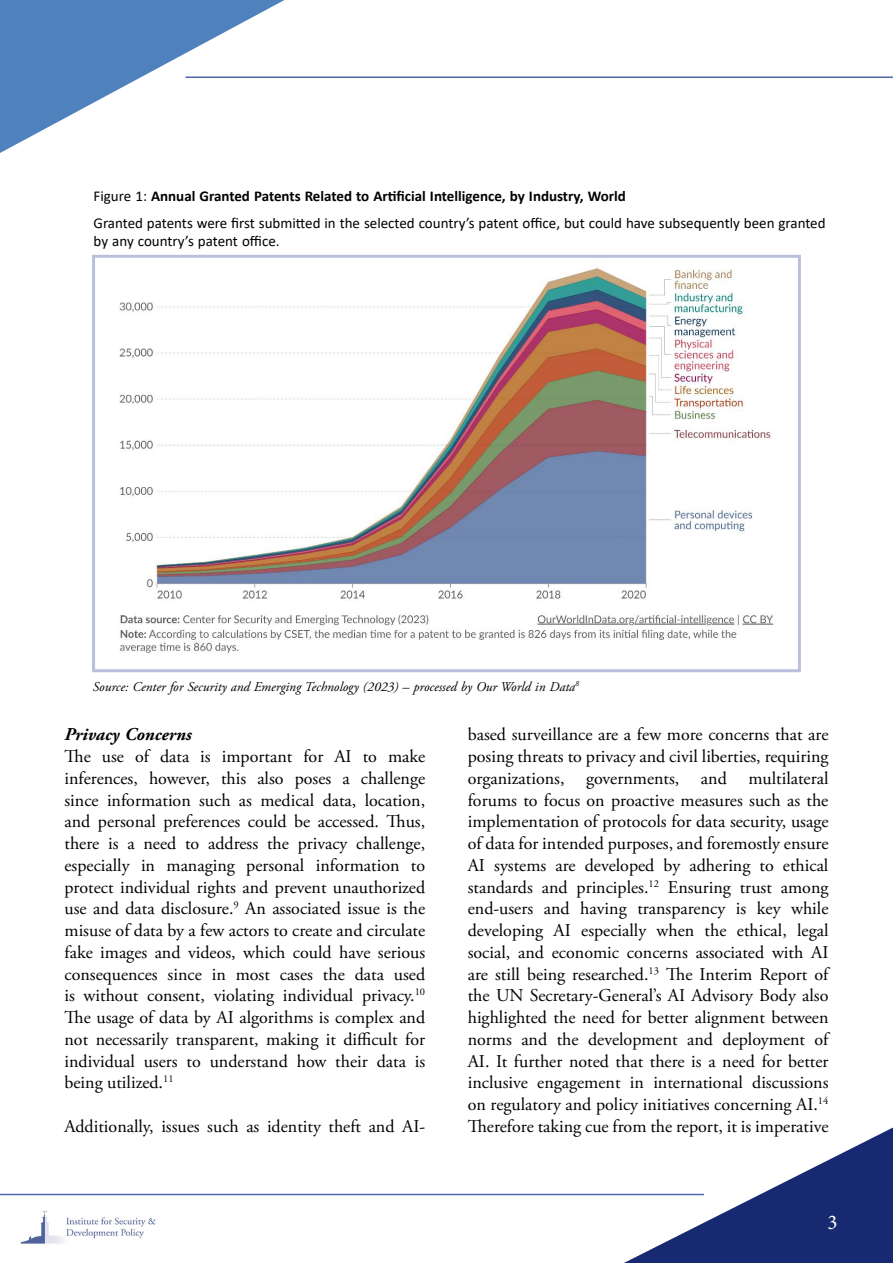
<style>
.page{position:relative;width:893px;height:1263px;background:#fff}
.page>*{position:absolute;margin:0;border:0;box-sizing:border-box;transform-origin:0 0}
.t1{font:21px "Minion Pro";color:#fff}
.t2{font:18px/21.8px "Adobe Garamond Pro";color:#000;text-align:justify}
.t3{font:italic 700 18px "Adobe Garamond Pro";color:#000}
.t4{font:15px/26.5px "Calibri";color:#000}
.t5{font:italic 13.5px "Adobe Garamond Pro";color:#000}
.s1{font-weight:700}
</style>
<div class="page">
<svg style="left:0;top:0;width:284px;height:153px"></svg>
<hr style="left:185px;top:77px;width:708px;height:1px;background:#5066a7">
<svg style="left:624px;top:1127px;width:269px;height:136px"></svg>
<hr style="left:0;top:1194px;width:704px;height:1px;background:#5066a7">
<img style="left:20px;top:1210px;width:136px;height:34px">
<img style="left:119px;top:267px;width:655px;height:386px">
<div style="left:92px;top:255px;width:709px;height:417px;border:3px solid #bbbfde"></div>
<p class="t4" style="left:94px;top:183px;width:734px">Figure 1: <span class="s1">Annual Granted Patents Related to Artificial Intelligence, by Industry, World<br></span>Granted patents were first submitted in the selected country’s patent office, but could have subsequently been granted</p>
<p class="t4" style="left:94px;top:227px;width:188px">by any country’s patent office.</p>
<p class="t5" style="left:93px;top:679px;width:488px">Source: Center for Security and Emerging Technology (2023) – processed by Our World in Data<sup>8</sup></p>
<p class="t2" style="left:468px;top:724px;width:364px">based surveillance are a few more concerns that are posing threats to privacy and civil liberties, requiring organizations, governments, and multilateral forums to focus on proactive measures such as the implementation of protocols for data security, usage of data for intended purposes, and foremostly ensure AI systems are developed by adhering to ethical standards and principles.<sup>12</sup> Ensuring trust among end-users and having transparency is key while developing AI especially when the ethical, legal social, and economic concerns associated with AI are still being researched.<sup>13</sup> The Interim Report of the UN Secretary-General’s AI Advisory Body also highlighted the need for better alignment between norms and the development and deployment of AI. It further noted that there is a need for better inclusive engagement in international discussions on regulatory and policy initiatives concerning AI.<sup>14<br></sup>Therefore taking cue from the report, it is imperative</p>
<p class="t3" style="left:64px;top:724px;width:129px">Privacy Concerns</p>
<p class="t2" style="left:64px;top:746px;width:362px">The use of data is important for AI to make inferences, however, this also poses a challenge since information such as medical data, location, and personal preferences could be accessed. Thus, there is a need to address the privacy challenge, especially in managing personal information to protect individual rights and prevent unauthorized use and data disclosure.<sup>9</sup> An associated issue is the misuse of data by a few actors to create and circulate fake images and videos, which could have serious consequences since in most cases the data used is without consent, violating individual privacy.<sup>10<br></sup>The usage of data by AI algorithms is complex and not necessarily transparent, making it difficult for individual users to understand how their data is being utilized.<sup>11</sup></p>
<p class="t2" style="left:64px;top:1116px;width:362px">Additionally, issues such as identity theft and AI-</p>
<p class="t1" style="left:827px;top:1208px;width:12px">3</p>
</div>
